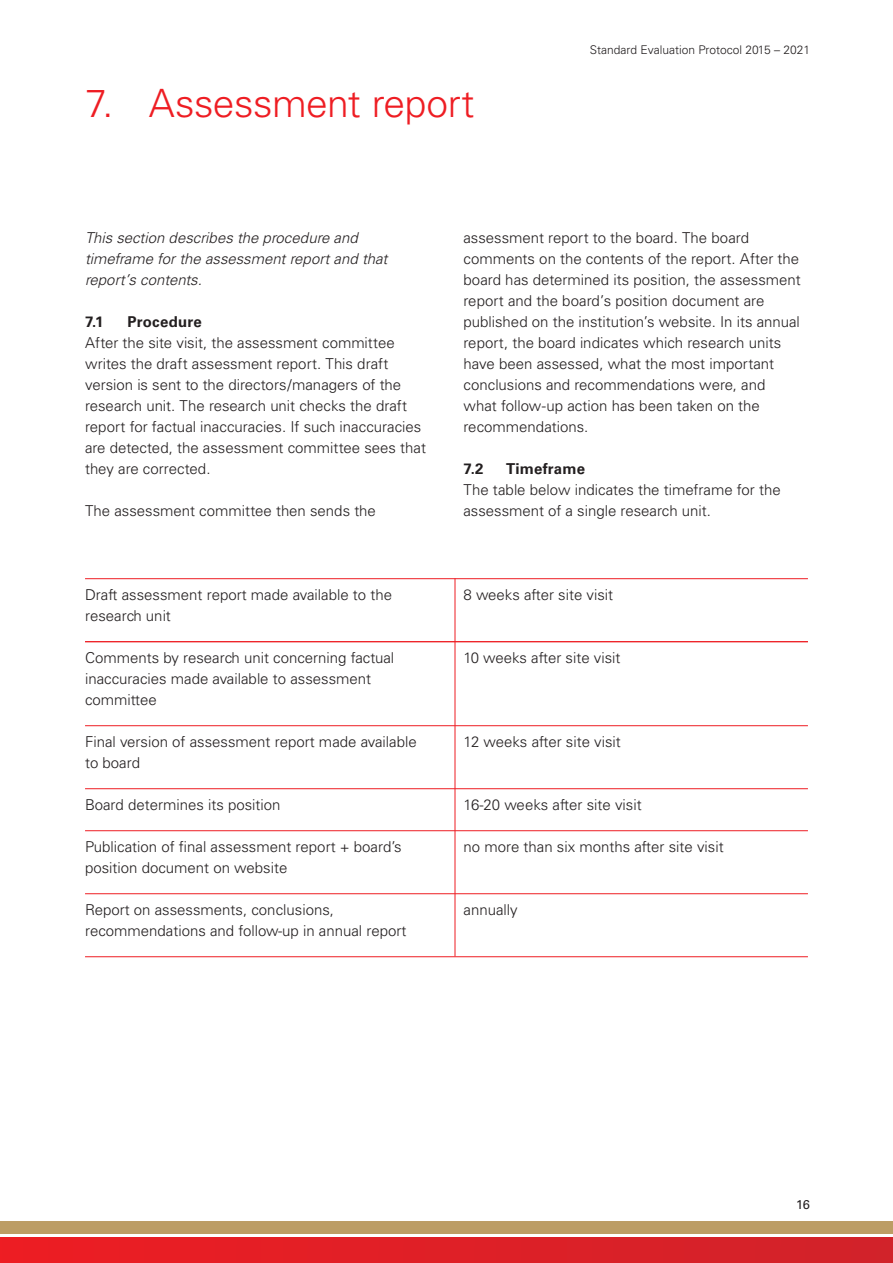
<style>
.page{position:relative;width:893px;height:1263px;background:#fff}
.page>*{position:absolute;margin:0;border:0;box-sizing:border-box;transform-origin:0 0}
.t1{font:300 39px "Univers";letter-spacing:-.015em;color:#ee1d23}
.t2{font:300 15px/21px "Univers";color:#231f20}
.t3{font:italic 300 15px/21px "Univers";color:#231f20}
.t4{font:700 15px "Univers";letter-spacing:.015em;color:#231f20}
.t5{font:12.75px "Univers";color:#231f20}
.t6{font:300 12px "Univers";color:#231f20}
</style>
<div class="page">
<div style="left:0;top:1237px;width:893px;height:26px;background:linear-gradient(to right,#ed1d23,#d1232a)"></div>
<div style="left:0;top:1221px;width:893px;height:13px;background:#bc9d65"></div>
<hr style="left:85px;top:641px;width:723px;height:1px;background:#ee1d23">
<hr style="left:85px;top:578px;width:723px;height:1px;background:#ee1d23">
<hr style="left:85px;top:725px;width:723px;height:1px;background:#ee1d23">
<hr style="left:85px;top:788px;width:723px;height:1px;background:#ee1d23">
<hr style="left:85px;top:830px;width:723px;height:1px;background:#ee1d23">
<hr style="left:85px;top:893px;width:723px;height:1px;background:#ee1d23">
<hr style="left:85px;top:956px;width:723px;height:1px;background:#ee1d23">
<hr style="left:455px;top:578px;width:1px;height:378px;background:#ee1d23">
<p class="t1" style="left:85px;top:80px;width:391px">7. Assessment report</p>
<p class="t6" style="left:590px;top:43px;width:222px">Standard Evaluation Protocol 2015 – 2021</p>
<p class="t3" style="left:85px;top:227px;width:304px">This section describes the procedure and timeframe for the assessment report and that report’s contents.</p>
<p class="t4" style="left:85px;top:313px;width:20px">7.1</p>
<p class="t4" style="left:128px;top:313px;width:76px">Procedure</p>
<p class="t2" style="left:85px;top:332px;width:342px">After the site visit, the assessment committee writes the draft assessment report. This draft version is sent to the directors/managers of the research unit. The research unit checks the draft report for factual inaccuracies. If such inaccuracies are detected, the assessment committee sees that they are corrected.</p>
<p class="t2" style="left:85px;top:500px;width:292px">The assessment committee then sends the</p>
<p class="t2" style="left:85px;top:584px;width:309px">Draft assessment report made available to the research unit</p>
<p class="t2" style="left:85px;top:647px;width:311px">Comments by research unit concerning factual</p>
<p class="t2" style="left:85px;top:668px;width:288px">inaccuracies made available to assessment</p>
<p class="t2" style="left:85px;top:689px;width:73px">committee</p>
<p class="t2" style="left:85px;top:731px;width:333px">Final version of assessment report made available to board</p>
<p class="t2" style="left:85px;top:794px;width:197px">Board determines its position</p>
<p class="t2" style="left:85px;top:836px;width:318px">Publication of final assessment report + board’s position document on website</p>
<p class="t2" style="left:85px;top:899px;width:250px">Report on assessments, conclusions,</p>
<p class="t2" style="left:85px;top:920px;width:323px">recommendations and follow-up in annual report</p>
<p class="t2" style="left:463px;top:227px;width:339px">assessment report to the board. The board comments on the contents of the report. After the board has determined its position, the assessment report and the board’s position document are published on the institution’s website. In its annual report, the board indicates which research units have been assessed, what the most important conclusions and recommendations were, and what follow-up action has been taken on the recommendations.</p>
<p class="t4" style="left:463px;top:460px;width:22px">7.2</p>
<p class="t4" style="left:506px;top:460px;width:81px">Timeframe</p>
<p class="t2" style="left:463px;top:479px;width:319px">The table below indicates the timeframe for the assessment of a single research unit.</p>
<p class="t2" style="left:463px;top:584px;width:151px">8 weeks after site visit</p>
<p class="t2" style="left:463px;top:647px;width:159px">10 weeks after site visit</p>
<p class="t2" style="left:463px;top:731px;width:159px">12 weeks after site visit</p>
<p class="t2" style="left:463px;top:794px;width:180px">16-20 weeks after site visit</p>
<p class="t2" style="left:463px;top:836px;width:262px">no more than six months after site visit</p>
<p class="t2" style="left:463px;top:899px;width:56px">annually</p>
<p class="t5" style="left:796px;top:1197px;width:15px">16</p>
</div>
